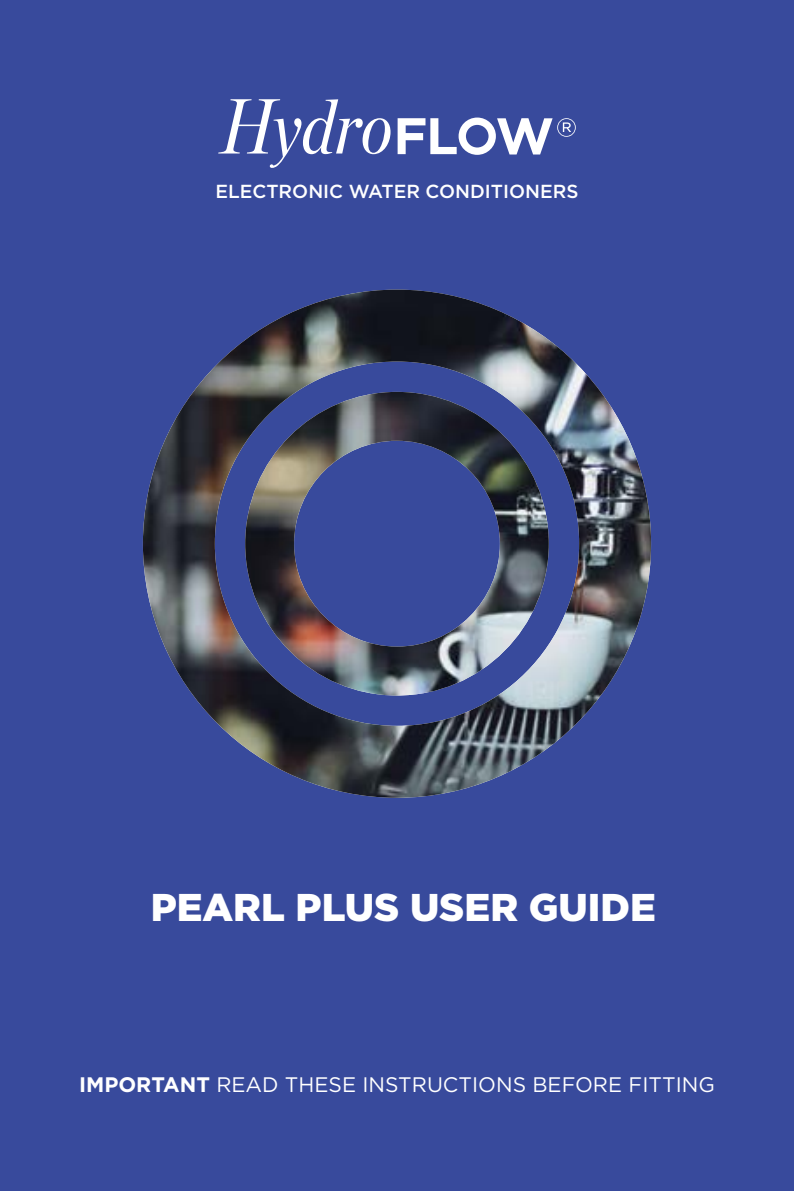
<style>
.page{position:relative;width:794px;height:1191px;background:#384a9c}
.page>*{position:absolute;margin:0;border:0;box-sizing:border-box;transform-origin:0 0}
.t1{font:900 38.5px "Gotham HTF";color:#fff}
.t2{font:21px "Gotham HTF";color:#fff}
.t3{font:500 18.9px "Gotham HTF";color:#fff}
.s1{font-weight:700}
</style>
<div class="page">
<svg style="left:218px;top:99px;width:172px;height:69px"></svg>
<svg style="left:397px;top:118px;width:179px;height:37px"></svg>
<img style="left:143px;top:290px;width:508px;height:507px">
<p class="t3" style="left:215px;top:181px;width:364px">ELECTRONIC WATER CONDITIONERS</p>
<h1 class="t1" style="left:151px;top:885px;width:507px">PEARL PLUS USER GUIDE</h1>
<p class="t2" style="left:79px;top:1072px;width:637px"><span class="s1">IMPORTANT</span> READ THESE INSTRUCTIONS BEFORE FITTING</p>
</div>
